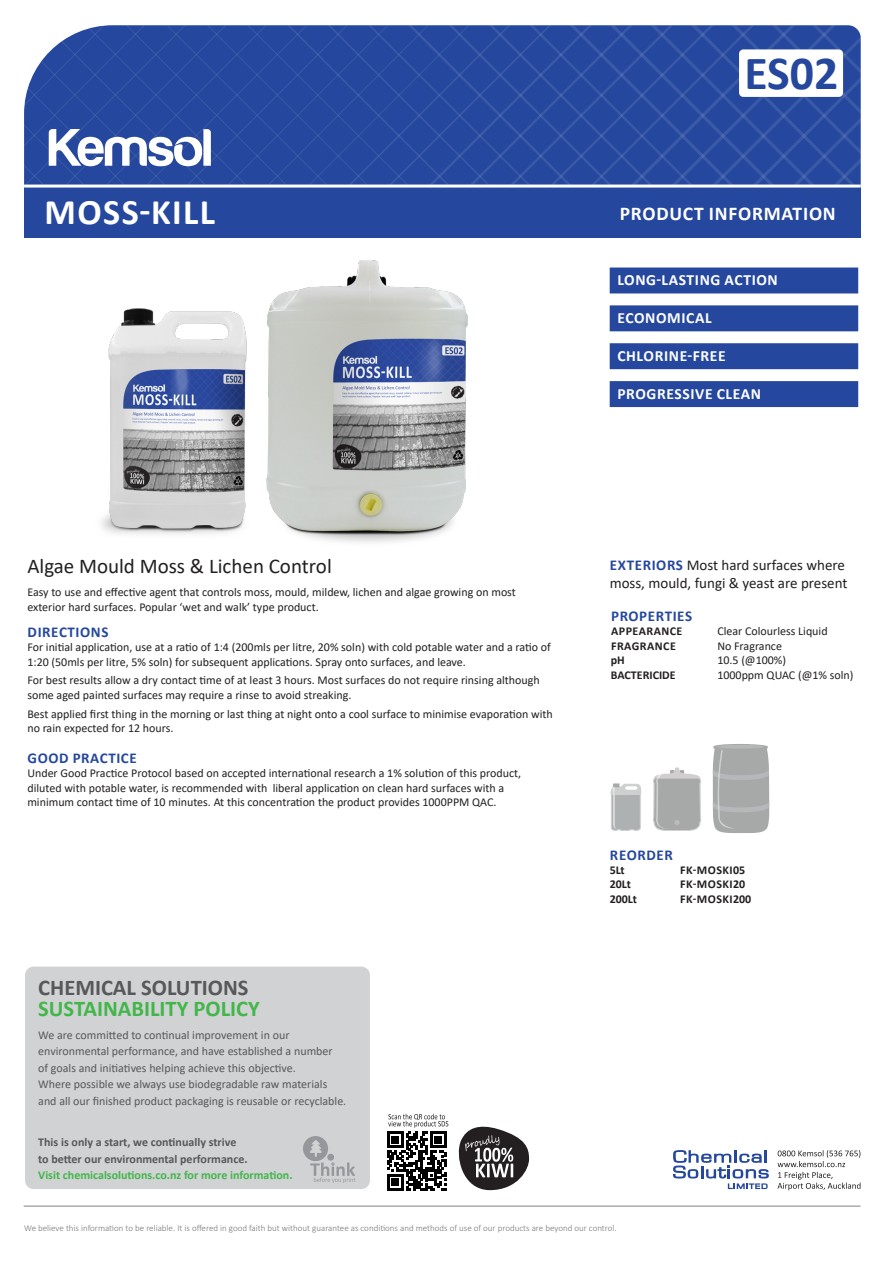
<style>
.page{position:relative;width:893px;height:1263px;background:#fff}
.page>*{position:absolute;margin:0;border:0;box-sizing:border-box;transform-origin:0 0}
.t1{font:700 47.85px "Calibri";color:#25489e}
.t2{font:700 36px "Calibri";letter-spacing:.04em;color:#fff}
.t3{font:700 22.5px/21px "Calibri";color:#42b649}
.t4{font:21px "Calibri";color:#231f20}
.t5{font:700 19.5px "Calibri";letter-spacing:.04em;color:#fff}
.TEXT{font:700 15.6px "Calibri";letter-spacing:.04em;color:#fff}
.TEXT-2{font:15px/18px "Calibri";color:#231f20}
.TEXT-3{font:700 15px "Calibri";letter-spacing:.04em;color:#25489e}
.TEXT-4{font:12px/14.4px "Calibri";color:#231f20}
.t6{font:12px/16.5px "Calibri";color:#57585a}
.t7{font:700 12px/16.5px "Calibri";color:#57585a}
.TEXT-5{font:700 12px "Calibri";letter-spacing:.04em;color:#231f20}
.TEXT-6{font:700 12px "Calibri";color:#231f20}
.TEXT-7{font:300 9px "Calibri";color:#76787b}
.s1{color:#57585a}
.s2{color:#42b649}
.s3{font-weight:700;color:#25489e}
</style>
<div class="page">
<hr style="left:24px;top:1206px;width:836px;height:1px;background:#808285">
<svg style="left:777px;top:1150px;width:83px;height:40px"></svg>
<svg style="left:24px;top:25px;width:837px;height:160px;background:#3051a3"></svg>
<div style="left:610px;top:267px;width:248px;height:26px;background:#25489e"></div>
<div style="left:610px;top:305px;width:248px;height:26px;background:#25489e"></div>
<div style="left:610px;top:343px;width:248px;height:26px;background:#25489e"></div>
<div style="left:610px;top:381px;width:248px;height:26px;background:#25489e"></div>
<div style="left:739px;top:49px;width:104px;height:48px;background:#fff;border-radius:4px"></div>
<svg style="left:673px;top:1150px;width:96px;height:39px"></svg>
<img style="left:101px;top:308px;width:102px;height:226px">
<img style="left:203px;top:260px;width:265px;height:283px">
<div style="left:24px;top:187px;width:837px;height:50px;background:#25489e"></div>
<hr style="left:24px;top:185px;width:837px;height:3px;background:#fff">
<svg style="left:458px;top:1126px;width:71px;height:64px"></svg>
<svg style="left:387px;top:1114px;width:61px;height:77px"></svg>
<div style="left:25px;top:966px;width:345px;height:223px;background:#d1d2d4;border-radius:9px"></div>
<div style="left:303px;top:1136px;width:25px;height:25px;background:#95979a;border-radius:50%"></div>
<svg style="left:309px;top:1140px;width:46px;height:43px"></svg>
<svg style="left:653px;top:767px;width:48px;height:64px;background:#b7b9b9"></svg>
<div style="left:713px;top:744px;width:55px;height:6px;background:#a7a9a9;border-radius:50%"></div>
<hr style="left:717px;top:745px;width:47px;height:3px;background:#b5b7b9;border-radius:50%">
<svg style="left:712px;top:746px;width:58px;height:87px;background:#aeb0b0"></svg>
<svg style="left:610px;top:783px;width:32px;height:48px;background:#c0c3c3"></svg>
<p class="t1" style="left:744px;top:39px;width:95px">ES02</p>
<p class="t2" style="left:45px;top:187px;width:172px">MOSS-KILL</p>
<p class="t5" style="left:620px;top:199px;width:218px">PRODUCT INFORMATION</p>
<p class="TEXT" style="left:617px;top:269px;width:162px">LONG-LASTING ACTION</p>
<p class="TEXT" style="left:617px;top:307px;width:96px">ECONOMICAL</p>
<p class="TEXT" style="left:617px;top:345px;width:110px">CHLORINE-FREE</p>
<p class="TEXT" style="left:617px;top:383px;width:145px">PROGRESSIVE CLEAN</p>
<p class="t4" style="left:27px;top:552px;width:306px">Algae Mould Moss &amp; Lichen Control</p>
<p class="TEXT-4" style="left:27px;top:585px;width:490px">Easy to use and effective agent that controls moss, mould, mildew, lichen and algae growing on most exterior hard surfaces. Popular ‘wet and walk’ type product.</p>
<p class="TEXT-3" style="left:28px;top:621px;width:82px">DIRECTIONS</p>
<p class="TEXT-4" style="left:27px;top:640px;width:525px">For initial application, use at a ratio of 1:4 (200mls per litre, 20% soln) with cold potable water and a ratio of<br>1:20 (50mls per litre, 5% soln) for subsequent applications. Spray onto surfaces, and leave.</p>
<p class="TEXT-4" style="left:27px;top:673px;width:514px">For best results allow a dry contact time of at least 3 hours. Most surfaces do not require rinsing although some aged painted surfaces may require a rinse to avoid streaking.</p>
<p class="TEXT-4" style="left:27px;top:706px;width:527px">Best applied first thing in the morning or last thing at night onto a cool surface to minimise evaporation with no rain expected for 12 hours.</p>
<p class="TEXT-3" style="left:28px;top:747px;width:111px">GOOD PRACTICE</p>
<p class="TEXT-4" style="left:27px;top:766px;width:495px">Under Good Practice Protocol based on accepted international research a 1% solution of this product, diluted with potable water, is recommended with liberal application on clean hard surfaces with a minimum contact time of 10 minutes. At this concentration the product provides 1000PPM QAC.</p>
<p class="t3" style="left:38px;top:977px;width:223px"><span class="s1">CHEMICAL SOLUTIONS<br></span>SUSTAINABILITY POLICY</p>
<p class="t6" style="left:38px;top:1026px;width:310px">We are committed to continual improvement in our environmental performance, and have established a number<br>of goals and initiatives helping achieve this objective.<br>Where possible we always use biodegradable raw materials and all our finished product packaging is reusable or recyclable.</p>
<p class="t7" style="left:38px;top:1134px;width:256px">This is only a start, we continually strive<br>to better our environmental performance.<br><span class="s2">Visit chemicalsolutions.co.nz for more information.</span></p>
<p class="TEXT-2" style="left:610px;top:555px;width:239px"><span class="s3">EXTERIORS</span> Most hard surfaces where moss, mould, fungi &amp; yeast are present</p>
<p class="TEXT-3" style="left:611px;top:605px;width:82px">PROPERTIES</p>
<p class="TEXT-5" style="left:611px;top:623px;width:73px">APPEARANCE</p>
<p class="TEXT-4" style="left:717px;top:624px;width:112px">Clear Colourless Liquid</p>
<p class="TEXT-5" style="left:611px;top:637px;width:66px">FRAGRANCE</p>
<p class="TEXT-4" style="left:717px;top:638px;width:66px">No Fragrance</p>
<p class="TEXT-5" style="left:611px;top:652px;width:16px">pH</p>
<p class="TEXT-4" style="left:717px;top:653px;width:70px">10.5 (@100%)</p>
<p class="TEXT-6" style="left:611px;top:666px;width:66px">BACTERICIDE</p>
<p class="TEXT-4" style="left:717px;top:667px;width:138px">1000ppm QUAC (@1% soln)</p>
<p class="TEXT-3" style="left:610px;top:844px;width:64px">REORDER</p>
<p class="TEXT-5" style="left:610px;top:861px;width:17px">5Lt</p>
<p class="TEXT-5" style="left:680px;top:861px;width:66px">FK-MOSKI05</p>
<p class="TEXT-5" style="left:610px;top:876px;width:23px">20Lt</p>
<p class="TEXT-5" style="left:680px;top:876px;width:66px">FK-MOSKI20</p>
<p class="TEXT-5" style="left:610px;top:890px;width:29px">200Lt</p>
<p class="TEXT-5" style="left:680px;top:890px;width:73px">FK-MOSKI200</p>
<p class="TEXT-7" style="left:24px;top:1222px;width:594px">We believe this information to be reliable. It is offered in good faith but without guarantee as conditions and methods of use of our products are beyond our control.</p>
</div>
